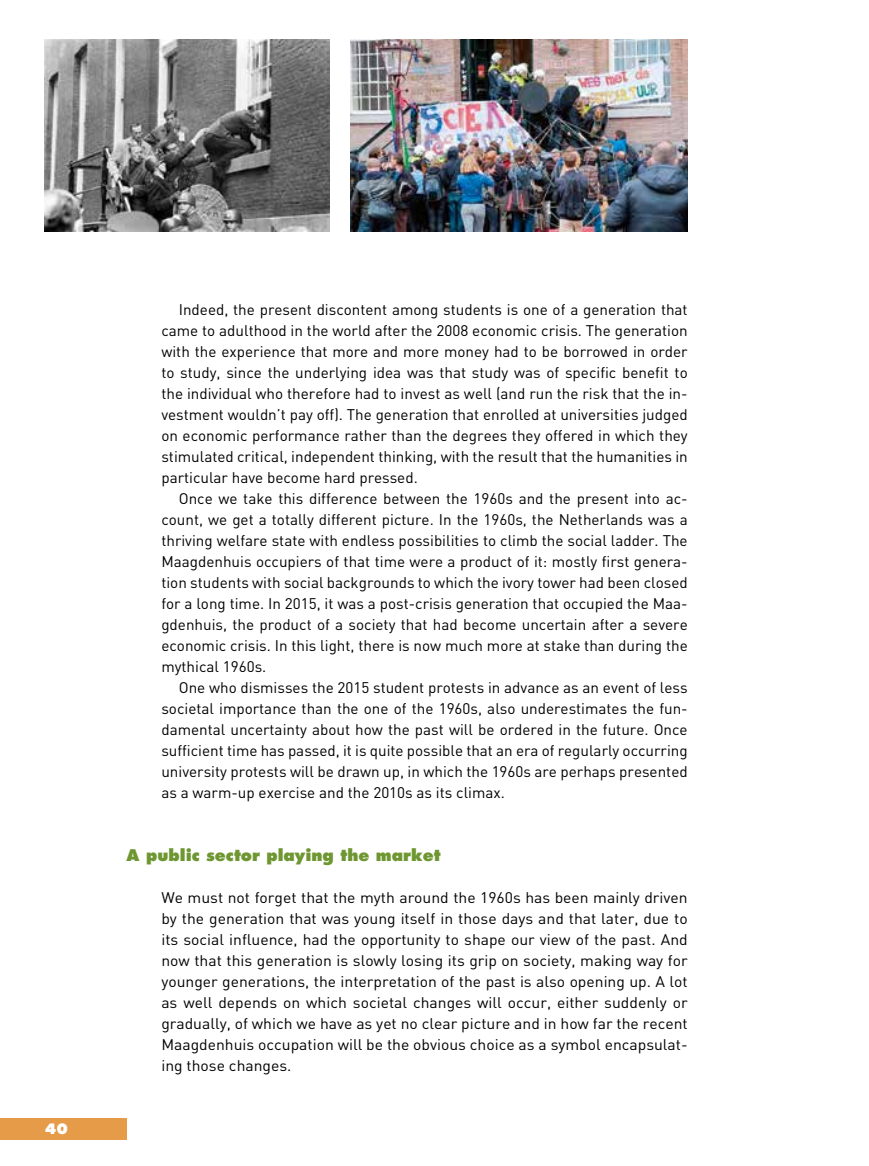
<style>
.page{position:relative;width:869px;height:1166px;background:#fff}
.page>*{position:absolute;margin:0;border:0;box-sizing:border-box;transform-origin:0 0}
.t1{font:800 15.75px "Futura";color:#6e9631}
.t2{font:15.22px/21px "DIN";color:#000;text-align:justify}
.t3{font:800 14px "Futura";color:#fff}
</style>
<div class="page">
<div style="left:0;top:1118px;width:126px;height:22px;background:#e59b48"></div>
<img style="left:350px;top:40px;width:337px;height:191px">
<img style="left:45px;top:40px;width:284px;height:191px">
<p class="t3" style="left:45px;top:1123px;width:25px">40</p>
<p class="t2" style="left:161px;top:300px;width:527px;text-indent:17px">Indeed, the present discontent among students is one of a generation that came to adulthood in the world after the 2008 economic crisis. The generation with the experience that more and more money had to be borrowed in order to study, since the underlying idea was that study was of specific benefit to the individual who therefore had to invest as well (and run the risk that the in&shy;vestment wouldn’t pay off). The generation that enrolled at universities judged on economic performance rather than the degrees they offered in which they stimulated critical, independent thinking, with the result that the humanities in particular have become hard pressed.</p>
<p class="t2" style="left:161px;top:489px;width:527px;text-indent:17px">Once we take this difference between the 1960s and the present into ac&shy;count, we get a totally different picture. In the 1960s, the Netherlands was a thriving welfare state with endless possibilities to climb the social ladder. The Maagdenhuis occupiers of that time were a product of it: mostly first genera&shy;tion students with social backgrounds to which the ivory tower had been closed for a long time. In 2015, it was a post-crisis generation that occupied the Maa&shy;gdenhuis, the product of a society that had become uncertain after a severe economic crisis. In this light, there is now much more at stake than during the mythical 1960s.</p>
<p class="t2" style="left:161px;top:678px;width:527px;text-indent:17px">One who dismisses the 2015 student protests in advance as an event of less societal importance than the one of the 1960s, also underestimates the fun&shy;damental uncertainty about how the past will be ordered in the future. Once sufficient time has passed, it is quite possible that an era of regularly occurring university protests will be drawn up, in which the 1960s are perhaps presented as a warm-up exercise and the 2010s as its climax.</p>
<p class="t1" style="left:126px;top:848px;width:315px">A public sector playing the market</p>
<p class="t2" style="left:161px;top:888px;width:527px">We must not forget that the myth around the 1960s has been mainly driven by the generation that was young itself in those days and that later, due to its social influence, had the opportunity to shape our view of the past. And now that this generation is slowly losing its grip on society, making way for younger generations, the interpretation of the past is also opening up. A lot as well depends on which societal changes will occur, either suddenly or gradually, of which we have as yet no clear picture and in how far the recent Maagdenhuis occupation will be the obvious choice as a symbol encapsulat&shy;ing those changes.</p>
</div>
